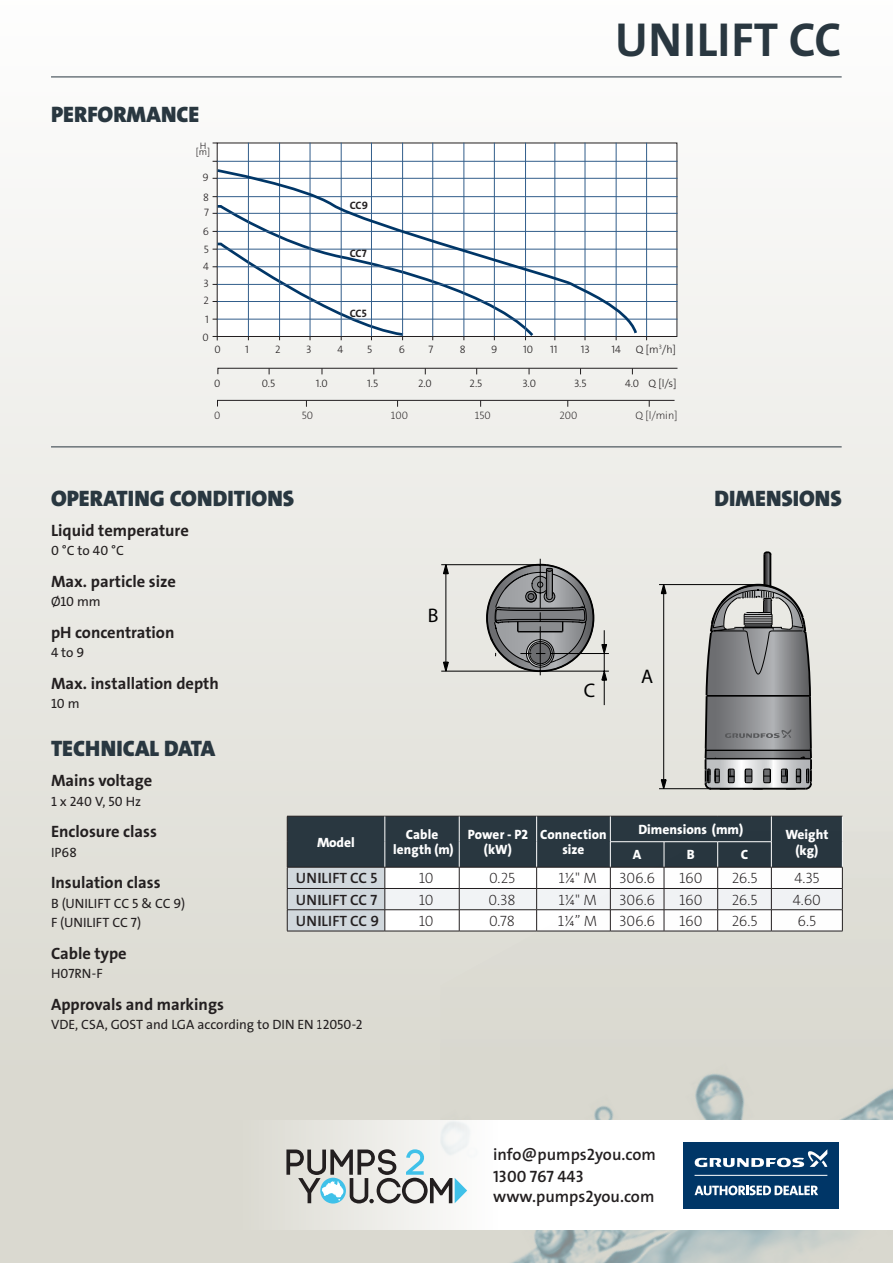
<style>
.page{position:relative;width:893px;height:1263px;background:#fff}
.page>*{position:absolute;margin:0;border:0;box-sizing:border-box;transform-origin:0 0}
.t1{font:48px "Grundfos The Sans V2 OT 7 B";letter-spacing:.015em;color:#293740}
.t2{font:22.5px "Grundfos The Sans OT 9 BL";color:#293740}
.t3{font:19.65px "Myriad Pro";color:#000}
.t4{font:16.5px "Grundfos The Sans V2 OT 7 B";color:#231f20}
.t5{font:16.5px "Grundfos The Sans 6 SB";color:#231f20}
.t6{font:15px "Grundfos The Sans OT 2 XL";letter-spacing:-.01em;color:#231f20}
.t7{font:15px "Grundfos The Sans V2 OT 6 SB";letter-spacing:.015em;color:#231f20}
.t8{font:13.5px "Grundfos The Sans OT 5 R";color:#231f20}
.tab_testata{font:13.5px/15px "Grundfos The Sans OT 8 XB";color:#fff;text-align:center}
.t9{font:10.8px "Grundfos The Sans V2 OT 3 L";color:#231f20}
.t10{font:10.8px "Grundfos The Sans OT 2 XL";color:#231f20}
.t11{font:10.8px "Grundfos The Sans V2 OT 7 B";letter-spacing:-.015em;color:#231f20}
.t12{font:9.45px "Grundfos The Sans V2 OT 3 L";color:#231f20}
</style>
<div class="page">
<div style="left:0;top:0;width:893px;height:1263px;background:linear-gradient(to bottom,#fcfcfc,#d6d5cb)"></div>
<hr style="left:51px;top:77px;width:791px;height:1px;background:#293740">
<hr style="left:51px;top:446px;width:791px;height:1px;background:#293740">
<div style="left:218px;top:143px;width:459px;height:194px;background:#fff"></div>
<hr style="left:217px;top:178px;width:460px;height:1px;background:#325e8b">
<hr style="left:217px;top:161px;width:460px;height:1px;background:#325e8b">
<hr style="left:217px;top:213px;width:460px;height:1px;background:#325e8b">
<hr style="left:217px;top:231px;width:460px;height:1px;background:#325e8b">
<hr style="left:217px;top:266px;width:460px;height:1px;background:#325e8b">
<hr style="left:217px;top:196px;width:460px;height:1px;background:#325e8b">
<hr style="left:217px;top:249px;width:460px;height:1px;background:#325e8b">
<hr style="left:217px;top:284px;width:460px;height:1px;background:#325e8b">
<hr style="left:217px;top:301px;width:460px;height:1px;background:#325e8b">
<hr style="left:217px;top:319px;width:460px;height:1px;background:#325e8b">
<hr style="left:248px;top:143px;width:1px;height:193px;background:#325e8b">
<hr style="left:432px;top:143px;width:1px;height:193px;background:#325e8b">
<hr style="left:279px;top:143px;width:1px;height:193px;background:#325e8b">
<hr style="left:464px;top:143px;width:1px;height:193px;background:#325e8b">
<hr style="left:310px;top:143px;width:1px;height:193px;background:#325e8b">
<hr style="left:494px;top:143px;width:1px;height:193px;background:#325e8b">
<hr style="left:341px;top:143px;width:1px;height:193px;background:#325e8b">
<hr style="left:525px;top:143px;width:1px;height:193px;background:#325e8b">
<hr style="left:371px;top:143px;width:1px;height:193px;background:#325e8b">
<hr style="left:554px;top:143px;width:1px;height:193px;background:#325e8b">
<hr style="left:402px;top:143px;width:1px;height:193px;background:#325e8b">
<hr style="left:585px;top:143px;width:1px;height:193px;background:#325e8b">
<hr style="left:616px;top:143px;width:1px;height:193px;background:#325e8b">
<hr style="left:646px;top:143px;width:1px;height:193px;background:#325e8b">
<svg style="left:213px;top:204px;width:323px;height:136px"></svg>
<svg style="left:217px;top:368px;width:461px;height:7px;background:#d7d7d4"></svg>
<svg style="left:217px;top:400px;width:458px;height:7px;background:#d3d3d0"></svg>
<hr style="left:385px;top:931px;width:74px;height:1px;background:#231f20">
<hr style="left:287px;top:931px;width:98px;height:1px;background:#231f20">
<svg style="left:287px;top:543px;width:556px;height:388px;background:#c3c4c2"></svg>
<svg style="left:215px;top:168px;width:424px;height:168px"></svg>
<img style="left:440px;top:831px;width:453px;height:432px">
<svg style="left:240px;top:1120px;width:653px;height:110px"></svg>
<div style="left:684px;top:1142px;width:155px;height:66px;background:#003667"></div>
<hr style="left:695px;top:1175px;width:132px;height:1px;background:#fff">
<svg style="left:695px;top:1185px;width:123px;height:10px"></svg>
<svg style="left:695px;top:1149px;width:132px;height:18px"></svg>
<svg style="left:286px;top:1149px;width:181px;height:54px"></svg>
<p class="t2" style="left:51px;top:100px;width:150px">PERFORMANCE</p>
<p class="t12" style="left:200px;top:139px;width:8px">H</p>
<p class="t12" style="left:196px;top:146px;width:16px">[m]</p>
<p class="t9" style="left:203px;top:171px;width:8px">9</p>
<p class="t9" style="left:203px;top:190px;width:7px">8</p>
<p class="t9" style="left:204px;top:206px;width:6px">7</p>
<p class="t9" style="left:203px;top:224px;width:8px">6</p>
<p class="t9" style="left:204px;top:242px;width:7px">5</p>
<p class="t9" style="left:203px;top:260px;width:7px">4</p>
<p class="t9" style="left:204px;top:276px;width:7px">3</p>
<p class="t9" style="left:204px;top:294px;width:7px">2</p>
<p class="t9" style="left:205px;top:312px;width:5px">1</p>
<p class="t9" style="left:203px;top:330px;width:8px">0</p>
<p class="t11" style="left:350px;top:199px;width:20px">CC9</p>
<p class="t11" style="left:350px;top:246px;width:18px">CC7</p>
<p class="t11" style="left:350px;top:306px;width:18px">CC5</p>
<p class="t1" style="left:615px;top:9px;width:228px">UNILIFT CC</p>
<p class="t9" style="left:636px;top:342px;width:42px">Q [m<sup>3</sup>/h]</p>
<p class="t9" style="left:648px;top:376px;width:30px">Q [l/s]</p>
<p class="t9" style="left:214px;top:342px;width:8px">0</p>
<p class="t9" style="left:245px;top:342px;width:5px">1</p>
<p class="t9" style="left:275px;top:342px;width:7px">2</p>
<p class="t9" style="left:306px;top:342px;width:7px">3</p>
<p class="t9" style="left:338px;top:342px;width:7px">4</p>
<p class="t9" style="left:367px;top:342px;width:7px">5</p>
<p class="t9" style="left:399px;top:342px;width:8px">6</p>
<p class="t9" style="left:428px;top:342px;width:6px">7</p>
<p class="t9" style="left:460px;top:342px;width:7px">8</p>
<p class="t9" style="left:491px;top:342px;width:8px">9</p>
<p class="t9" style="left:523px;top:342px;width:12px">10</p>
<p class="t9" style="left:550px;top:342px;width:9px">11</p>
<p class="t9" style="left:581px;top:342px;width:11px">13</p>
<p class="t9" style="left:611px;top:342px;width:11px">14</p>
<p class="t9" style="left:214px;top:376px;width:8px">0</p>
<p class="t9" style="left:262px;top:376px;width:15px">0.5</p>
<p class="t9" style="left:316px;top:376px;width:14px">1.0</p>
<p class="t9" style="left:367px;top:376px;width:13px">1.5</p>
<p class="t9" style="left:418px;top:376px;width:15px">2.0</p>
<p class="t9" style="left:470px;top:376px;width:14px">2.5</p>
<p class="t9" style="left:522px;top:376px;width:15px">3.0</p>
<p class="t9" style="left:574px;top:376px;width:14px">3.5</p>
<p class="t9" style="left:625px;top:376px;width:16px">4.0</p>
<p class="t10" style="left:214px;top:409px;width:8px">0</p>
<p class="t10" style="left:302px;top:409px;width:13px">50</p>
<p class="t10" style="left:391px;top:409px;width:19px">100</p>
<p class="t10" style="left:475px;top:409px;width:18px">150</p>
<p class="t10" style="left:559px;top:409px;width:20px">200</p>
<p class="t10" style="left:635px;top:409px;width:43px">Q [l/min]</p>
<p class="t2" style="left:51px;top:484px;width:245px">OPERATING CONDITIONS</p>
<p class="t4" style="left:51px;top:520px;width:139px">Liquid temperature</p>
<p class="t8" style="left:51px;top:542px;width:74px">0 °C to 40 °C</p>
<p class="t4" style="left:51px;top:571px;width:126px">Max. particle size</p>
<p class="t8" style="left:51px;top:593px;width:51px">Ø10 mm</p>
<p class="t4" style="left:51px;top:622px;width:125px">pH concentration</p>
<p class="t8" style="left:51px;top:644px;width:35px">4 to 9</p>
<p class="t4" style="left:51px;top:673px;width:169px">Max. installation depth</p>
<p class="t8" style="left:51px;top:695px;width:30px">10 m</p>
<p class="t2" style="left:51px;top:734px;width:166px">TECHNICAL DATA</p>
<p class="t4" style="left:51px;top:770px;width:103px">Mains voltage</p>
<p class="t8" style="left:51px;top:793px;width:92px">1 x 240 V, 50 Hz</p>
<p class="t4" style="left:51px;top:821px;width:107px">Enclosure class</p>
<p class="t8" style="left:51px;top:844px;width:27px">IP68</p>
<p class="t4" style="left:51px;top:872px;width:111px">Insulation class</p>
<p class="t8" style="left:51px;top:895px;width:136px">B (UNILIFT CC 5 &amp; CC 9)</p>
<p class="t8" style="left:51px;top:914px;width:92px">F (UNILIFT CC 7)</p>
<p class="t4" style="left:51px;top:943px;width:77px">Cable type</p>
<p class="t8" style="left:51px;top:965px;width:53px">H07RN-F</p>
<p class="t4" style="left:51px;top:994px;width:174px">Approvals and markings</p>
<p class="t8" style="left:51px;top:1016px;width:313px">VDE, CSA, GOST and LGA according to DIN EN 12050-2</p>
<p class="t2" style="left:714px;top:484px;width:129px">DIMENSIONS</p>
<p class="t3" style="left:428px;top:604px;width:12px">B</p>
<p class="t3" style="left:641px;top:664px;width:14px">A</p>
<p class="t3" style="left:584px;top:679px;width:13px">C</p>
<p class="tab_testata" style="left:317px;top:835px;width:39px">Model</p>
<p class="tab_testata" style="left:393px;top:827px;width:62px">Cable length (m)</p>
<p class="tab_testata" style="left:468px;top:827px;width:62px">Power - P2 (kW)</p>
<p class="tab_testata" style="left:540px;top:827px;width:68px">Connection size</p>
<p class="tab_testata" style="left:638px;top:822px;width:106px">Dimensions (mm)</p>
<p class="tab_testata" style="left:785px;top:826px;width:45px;line-height:16.2px">Weight (kg)</p>
<p class="tab_testata" style="left:633px;top:847px;width:10px">A</p>
<p class="tab_testata" style="left:687px;top:847px;width:9px">B</p>
<p class="tab_testata" style="left:741px;top:847px;width:9px">C</p>
<p class="t7" style="left:296px;top:869px;width:83px">UNILIFT CC 5</p>
<p class="t6" style="left:419px;top:869px;width:16px">10</p>
<p class="t6" style="left:489px;top:869px;width:28px">0.25</p>
<p class="t6" style="left:558px;top:869px;width:40px">1¼" M</p>
<p class="t6" style="left:619px;top:869px;width:38px">306.6</p>
<p class="t6" style="left:679px;top:869px;width:25px">160</p>
<p class="t6" style="left:732px;top:869px;width:27px">26.5</p>
<p class="t6" style="left:794px;top:869px;width:26px">4.35</p>
<p class="t7" style="left:296px;top:890px;width:83px">UNILIFT CC 7</p>
<p class="t6" style="left:419px;top:890px;width:16px">10</p>
<p class="t6" style="left:489px;top:890px;width:28px">0.38</p>
<p class="t6" style="left:558px;top:890px;width:40px">1¼" M</p>
<p class="t6" style="left:619px;top:890px;width:38px">306.6</p>
<p class="t6" style="left:679px;top:890px;width:25px">160</p>
<p class="t6" style="left:732px;top:890px;width:27px">26.5</p>
<p class="t6" style="left:793px;top:890px;width:30px">4.60</p>
<p class="t7" style="left:296px;top:911px;width:85px">UNILIFT CC 9</p>
<p class="t6" style="left:419px;top:911px;width:16px">10</p>
<p class="t6" style="left:489px;top:911px;width:28px">0.78</p>
<p class="t6" style="left:558px;top:911px;width:41px">1¼” M</p>
<p class="t6" style="left:619px;top:911px;width:38px">306.6</p>
<p class="t6" style="left:679px;top:911px;width:25px">160</p>
<p class="t6" style="left:732px;top:911px;width:27px">26.5</p>
<p class="t6" style="left:798px;top:911px;width:20px">6.5</p>
<p class="t3" style="left:645px;top:869px;width:12px">B</p>
<p class="t5" style="left:493px;top:1146px;width:164px">info@pumps2you.com</p>
<p class="t5" style="left:493px;top:1168px;width:92px">1300 767 443</p>
<p class="t5" style="left:493px;top:1188px;width:163px">www.pumps2you.com</p>
</div>
